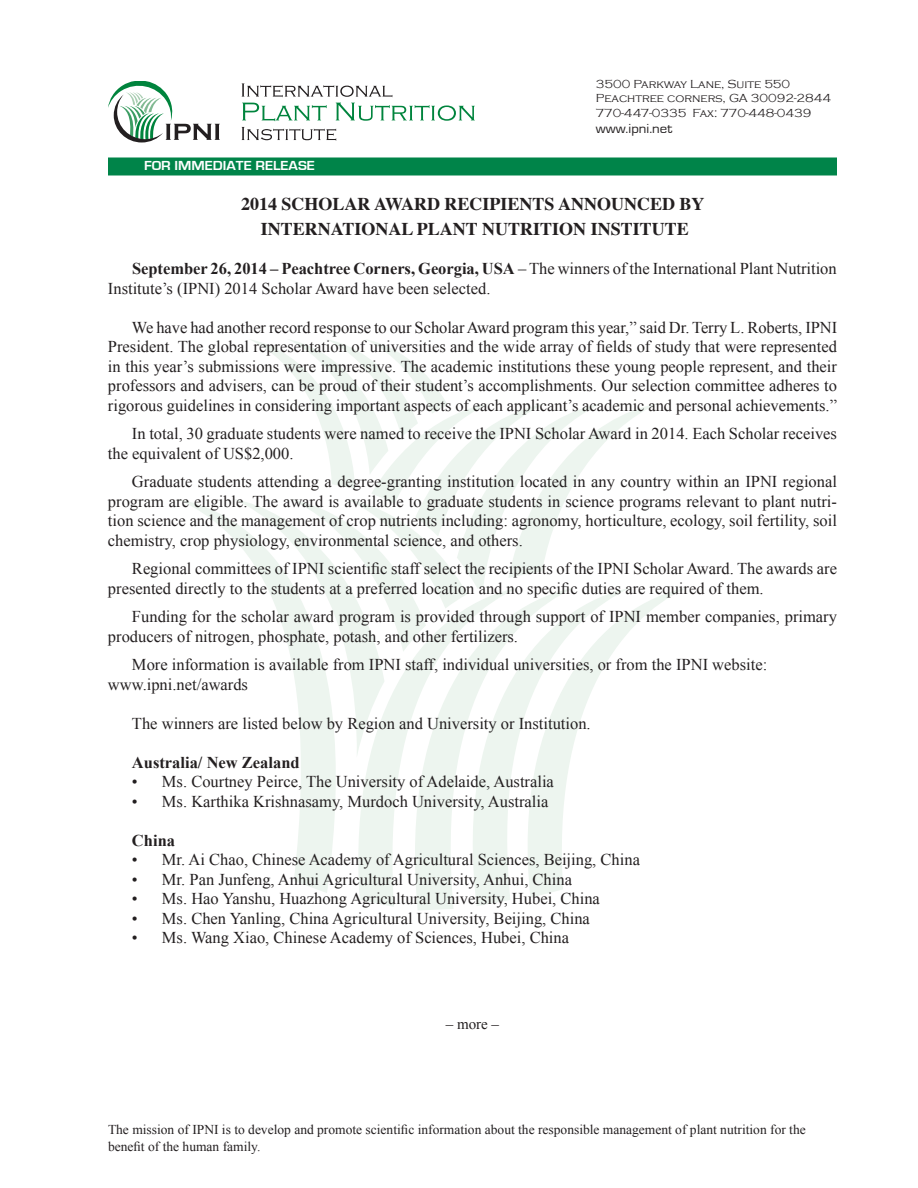
<style>
.page{position:relative;width:918px;height:1188px;background:#fff}
.page>*{position:absolute;margin:0;border:0;box-sizing:border-box;transform-origin:0 0}
.t1{font:700 18px/25.5px "Times";color:#231f20;text-align:center}
.t2{font:16.5px/19.5px "Times New Roman";color:#231f20}
.t3{font:700 16.5px "Times New Roman";color:#231f20}
.t4{font:15px "Times New Roman";color:#231f20}
.t5{font:13.5px/16.2px "Times New Roman";color:#231f20}
.t6{font:700 13.5px "Eurostile";color:#fff;scale:1.1 1}
.t7{font:13.5px "Eurostile";color:#231f20;scale:1.1 1}
.t8{font:300 12px/14.4px "Copperplate Gothic";color:#231f20}
.s1{font-weight:700}
</style>
<div class="page">
<svg style="left:179px;top:499px;width:157px;height:394px"></svg>
<svg style="left:233px;top:340px;width:423px;height:418px"></svg>
<svg style="left:346px;top:588px;width:52px;height:319px;fill:#edf5ef"></svg>
<svg style="left:398px;top:588px;width:55px;height:322px;fill:#edf5ef"></svg>
<svg style="left:452px;top:588px;width:58px;height:318px;fill:#edf5ef"></svg>
<svg style="left:510px;top:588px;width:175px;height:309px"></svg>
<div style="left:108px;top:158px;width:729px;height:18px;background:#008449"></div>
<svg style="left:108px;top:81px;width:112px;height:61px"></svg>
<svg style="left:242px;top:83px;width:150px;height:14px"></svg>
<svg style="left:242px;top:103px;width:85px;height:18px"></svg>
<svg style="left:336px;top:103px;width:139px;height:18px"></svg>
<svg style="left:242px;top:127px;width:94px;height:14px"></svg>
<p class="t6" style="left:144px;top:159px;width:157px">FOR IMMEDIATE RELEASE</p>
<p class="t8" style="left:596px;top:77px;width:237px">3500 Parkway Lane, Suite 550<br>Peachtree corners, GA 30092-2844<br>770-447-0335 Fax: 770-448-0439</p>
<p class="t7" style="left:596px;top:121px;width:71px">www.ipni.net</p>
<p class="t1" style="left:241px;top:189px;width:465px">2014 SCHOLAR AWARD RECIPIENTS ANNOUNCED BY<br>INTERNATIONAL PLANT NUTRITION INSTITUTE</p>
<p class="t2" style="left:108px;top:259px;width:730px;text-indent:24px"><span class="s1">September 26, 2014 – Peachtree Corners, Georgia, USA</span> – The winners of the International Plant Nutrition<br>Institute’s (IPNI) 2014 Scholar Award have been selected.</p>
<p class="t2" style="left:108px;top:317px;width:731px;text-align:justify;text-indent:24px">We have had another record response to our Scholar Award program this year,” said Dr. Terry L. Roberts, IPNI President. The global representation of universities and the wide array of fields of study that were represented in this year’s submissions were impressive. The academic institutions these young people represent, and their professors and advisers, can be proud of their student’s accomplishments. Our selection committee adheres to rigorous guidelines in considering important aspects of each applicant’s academic and personal achievements.”</p>
<p class="t2" style="left:108px;top:424px;width:731px;text-indent:24px">In total, 30 graduate students were named to receive the IPNI Scholar Award in 2014. Each Scholar receives the equivalent of US$2,000.</p>
<p class="t2" style="left:108px;top:472px;width:731px;text-align:justify;text-indent:24px">Graduate students attending a degree-granting institution located in any country within an IPNI regional program are eligible. The award is available to graduate students in science programs relevant to plant nutri&shy;tion science and the management of crop nutrients including: agronomy, horticulture, ecology, soil fertility, soil chemistry, crop physiology, environmental science, and others.</p>
<p class="t2" style="left:108px;top:559px;width:731px;text-indent:24px">Regional committees of IPNI scientific staff select the recipients of the IPNI Scholar Award. The awards are presented directly to the students at a preferred location and no specific duties are required of them.</p>
<p class="t2" style="left:108px;top:607px;width:731px;text-indent:24px">Funding for the scholar award program is provided through support of IPNI member companies, primary producers of nitrogen, phosphate, potash, and other fertilizers.</p>
<p class="t2" style="left:108px;top:655px;width:661px;text-indent:24px">More information is available from IPNI staff, individual universities, or from the IPNI website: www.ipni.net/awards</p>
<p class="t2" style="left:132px;top:713px;width:460px">The winners are listed below by Region and University or Institution.</p>
<p class="t3" style="left:132px;top:751px;width:169px">Australia/ New Zealand</p>
<p class="t2" style="left:132px;top:772px;width:423px">• Ms. Courtney Peirce, The University of Adelaide, Australia</p>
<p class="t2" style="left:132px;top:791px;width:418px">• Ms. Karthika Krishnasamy, Murdoch University, Australia</p>
<p class="t3" style="left:132px;top:829px;width:45px">China</p>
<p class="t2" style="left:132px;top:850px;width:509px">• Mr. Ai Chao, Chinese Academy of Agricultural Sciences, Beijing, China</p>
<p class="t2" style="left:132px;top:869px;width:442px">• Mr. Pan Junfeng, Anhui Agricultural University, Anhui, China</p>
<p class="t2" style="left:132px;top:889px;width:469px">• Ms. Hao Yanshu, Huazhong Agricultural University, Hubei, China</p>
<p class="t2" style="left:132px;top:908px;width:459px">• Ms. Chen Yanling, China Agricultural University, Beijing, China</p>
<p class="t2" style="left:132px;top:928px;width:439px">• Ms. Wang Xiao, Chinese Academy of Sciences, Hubei, China</p>
<p class="t4" style="left:446px;top:1014px;width:55px">– more –</p>
<p class="t5" style="left:108px;top:1122px;width:699px">The mission of IPNI is to develop and promote scientific information about the responsible management of plant nutrition for the benefit of the human family.</p>
</div>
